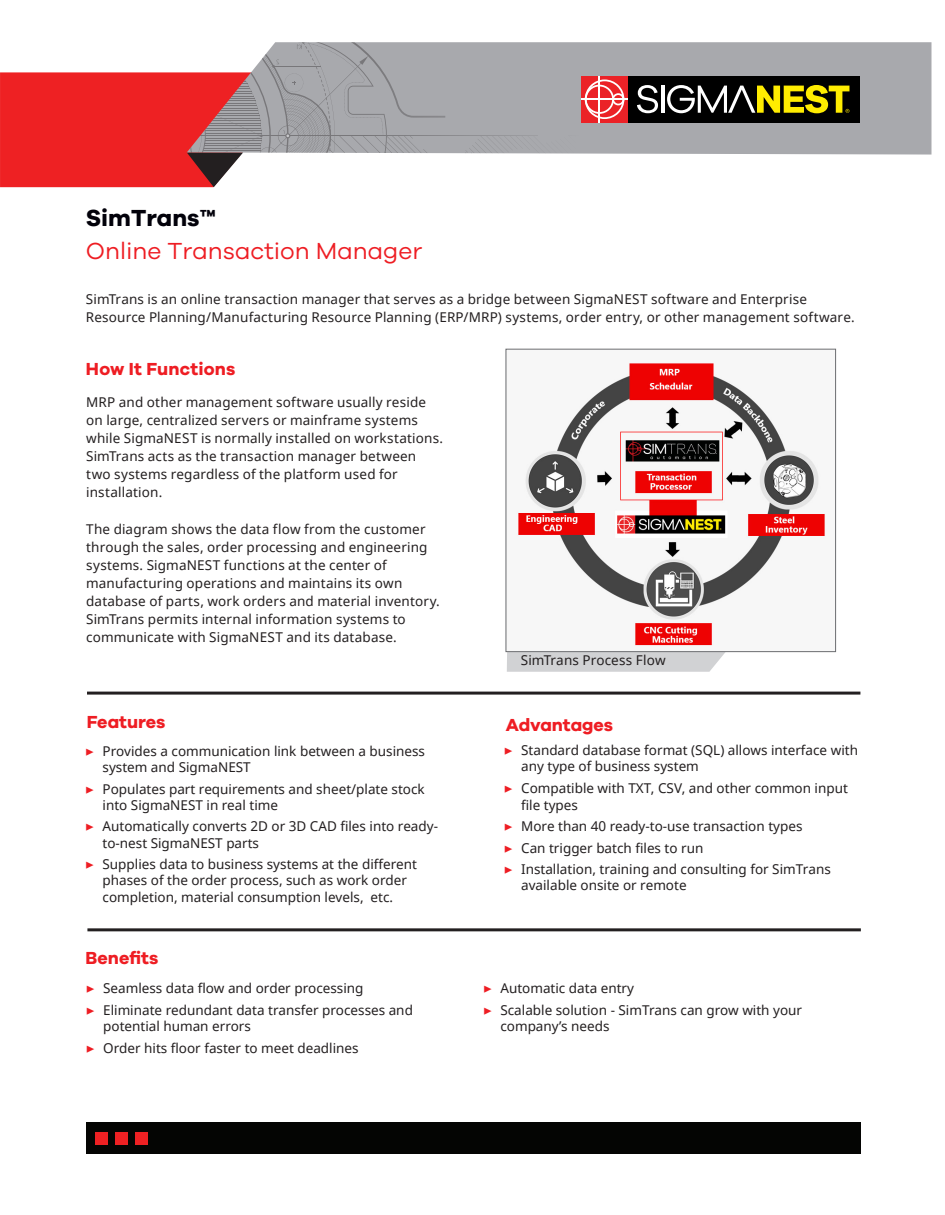
<style>
.page{position:relative;width:945px;height:1215px;background:#fff}
.page>*{position:absolute;margin:0;border:0;box-sizing:border-box;transform-origin:0 0}
.Product_Header{font:24px "Galano Grotesque";color:#ee1d23}
.Product_Header-2{font:700 24px "Galano Grotesque";color:#02010a}
.Secondary_Header{font:700 18px "Galano Grotesque";color:#ee1d23}
.Text{font:13.5px/18px "Noto Sans";color:#231f20}
.Body_Copy{font:13.5px "Noto Sans";letter-spacing:.01em;color:#231f20}
.s1{font-family:"Minion Pro";font-size:15px;color:#ee1d23}
</style>
<div class="page">
<div style="left:86px;top:1123px;width:774px;height:31px;background:#040503"></div>
<div style="left:95px;top:1132px;width:13px;height:13px;background:#ee2123"></div>
<div style="left:115px;top:1132px;width:13px;height:13px;background:#ee2123"></div>
<div style="left:135px;top:1132px;width:13px;height:13px;background:#ee2123"></div>
<div style="left:445px;top:42px;width:487px;height:113px;background:#a8a9ad"></div>
<hr style="left:187px;top:135px;width:351px;height:1px;background:#231f20">
<hr style="left:568px;top:135px;width:43px;height:1px;background:#231f20">
<svg style="left:460px;top:136px;width:172px;height:19px;background:#aeafb2"></svg>
<svg style="left:0;top:42px;width:445px;height:145px"></svg>
<div style="left:628px;top:76px;width:231px;height:46px;background:#000"></div>
<svg style="left:637px;top:85px;width:21px;height:28px"></svg>
<hr style="left:661px;top:86px;width:3px;height:27px;background:#fff">
<svg style="left:667px;top:85px;width:183px;height:28px"></svg>
<div style="left:581px;top:76px;width:47px;height:46px;background:#eb2227"></div>
<svg style="left:585px;top:79px;width:39px;height:40px"></svg>
<hr style="left:598px;top:76px;width:2px;height:46px;background:#fff">
<hr style="left:581px;top:98px;width:47px;height:2px;background:#fff">
<hr style="left:87px;top:928px;width:774px;height:3px;background:#231f20">
<hr style="left:87px;top:692px;width:773px;height:3px;background:#231f20">
<svg style="left:507px;top:652px;width:223px;height:20px;background:#d3d4d6"></svg>
<img style="left:516px;top:363px;width:310px;height:283px">
<div style="left:506px;top:349px;width:330px;height:303px;border:1px solid #6c6d70"></div>
<p class="Product_Header-2" style="left:86px;top:203px;width:132px">SimTrans™</p>
<p class="Product_Header" style="left:86px;top:236px;width:338px">Online Transaction Manager</p>
<p class="Text" style="left:86px;top:290px;width:770px">SimTrans is an online transaction manager that serves as a bridge between SigmaNEST software and Enterprise<br>Resource Planning/Manufacturing Resource Planning (ERP/MRP) systems, order entry, or other management software.</p>
<p class="Secondary_Header" style="left:86px;top:357px;width:151px">How It Functions</p>
<p class="Text" style="left:86px;top:393px;width:358px">MRP and other management software usually reside on large, centralized servers or mainframe systems while SigmaNEST is normally installed on workstations.<br>SimTrans acts as the transaction manager between two systems regardless of the platform used for installation.</p>
<p class="Text" style="left:86px;top:520px;width:355px">The diagram shows the data flow from the customer through the sales, order processing and engineering systems. SigmaNEST functions at the center of manufacturing operations and maintains its own database of parts, work orders and material inventory.<br>SimTrans permits internal information systems to communicate with SigmaNEST and its database.</p>
<p class="Secondary_Header" style="left:87px;top:710px;width:80px">Features</p>
<p class="Text" style="left:103px;top:743px;width:324px;line-height:16.2px;text-indent:-17px"><span class="s1">▶</span> Provides a communication link between a business system and SigmaNEST</p>
<p class="Text" style="left:103px;top:780px;width:324px;line-height:16.2px;text-indent:-17px"><span class="s1">▶</span> Populates part requirements and sheet/plate stock into SigmaNEST in real time</p>
<p class="Text" style="left:103px;top:818px;width:337px;line-height:16.2px;text-indent:-17px"><span class="s1">▶</span> Automatically converts 2D or 3D CAD files into ready&shy;to-nest SigmaNEST parts</p>
<p class="Text" style="left:85px;top:856px;width:333px;line-height:16.2px;text-align:center"><span class="s1">▶</span> Supplies data to business systems at the different phases of the order process, such as work order completion, material consumption levels, etc.</p>
<p class="Secondary_Header" style="left:86px;top:947px;width:74px">Benefits</p>
<p class="Text" style="left:86px;top:979px;width:279px"><span class="s1">▶</span> Seamless data flow and order processing</p>
<p class="Text" style="left:103px;top:1002px;width:311px;line-height:16.2px;text-indent:-17px"><span class="s1">▶</span> Eliminate redundant data transfer processes and potential human errors</p>
<p class="Text" style="left:86px;top:1038px;width:274px"><span class="s1">▶</span> Order hits floor faster to meet deadlines</p>
<p class="Body_Copy" style="left:521px;top:651px;width:146px">SimTrans Process Flow</p>
<p class="Secondary_Header" style="left:506px;top:714px;width:109px">Advantages</p>
<p class="Text" style="left:521px;top:741px;width:338px;line-height:16.2px;text-indent:-17px"><span class="s1">▶</span> Standard database format (SQL) allows interface with any type of business system</p>
<p class="Text" style="left:521px;top:779px;width:328px;line-height:17.1px;text-indent:-17px"><span class="s1">▶</span> Compatible with TXT, CSV, and other common input file types</p>
<p class="Text" style="left:504px;top:817px;width:300px"><span class="s1">▶</span> More than 40 ready-to-use transaction types</p>
<p class="Text" style="left:504px;top:838px;width:201px"><span class="s1">▶</span> Can trigger batch files to run</p>
<p class="Text" style="left:521px;top:861px;width:311px;line-height:16.2px;text-indent:-17px"><span class="s1">▶</span> Installation, training and consulting for SimTrans available onsite or remote</p>
<p class="Text" style="left:483px;top:979px;width:152px"><span class="s1">▶</span> Automatic data entry</p>
<p class="Text" style="left:500px;top:1002px;width:303px;line-height:16.2px;text-indent:-17px"><span class="s1">▶</span> Scalable solution - SimTrans can grow with your company’s needs</p>
</div>
